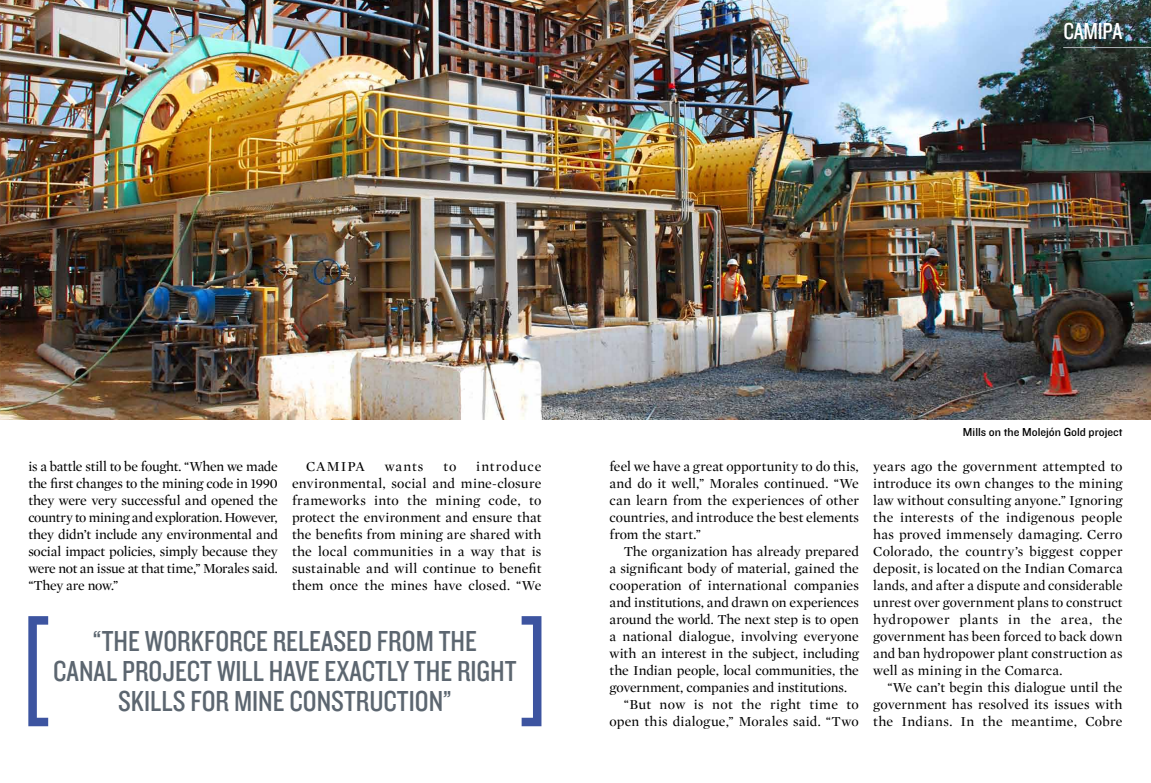
<style>
.page{position:relative;width:1151px;height:783px;background:#fff}
.page>*{position:absolute;margin:0;border:0;box-sizing:border-box;transform-origin:0 0}
.t1{font:30px/30px "Knockout HTF29 Junior Liteweight";color:#5c6670;text-align:center}
.t2{font:24px "Knockout HTF29 Junior Liteweight";letter-spacing:-.01em;color:#fff}
.t3{font:14px/17px "Mercury Display Roman";letter-spacing:.005em;color:#000;text-align:justify}
.t4{font:14px "Mercury Display Roman";letter-spacing:-.015em;color:#000}
.t5{font:14px "Mercury Display Roman";letter-spacing:.025em;color:#000}
.t6{font:12px "Knockout HTF31 Junior Middlewt";color:#000}
</style>
<div class="page">
<img style="left:0;top:0;width:1151px;height:419px">
<svg style="left:28px;top:616px;width:20px;height:110px"></svg>
<svg style="left:522px;top:616px;width:19px;height:110px"></svg>
<hr style="left:1063px;top:47px;width:88px;height:1px;background:#adb3b8">
<h2 class="t2" style="left:1063px;top:18px;width:61px">CAMIPA</h2>
<p class="t3" style="left:28px;top:457px;width:251px">is a battle still to be fought. “When we made the first changes to the mining code in 1990 they were very successful and opened the country to mining and exploration. However, they didn’t include any environmental and social impact policies, simply because they were not an issue at that time,” Morales said. “They are now.”</p>
<p class="t3" style="left:306px;top:457px;width:60px">CAMIPA</p>
<p class="t3" style="left:385px;top:457px;width:40px">wants</p>
<p class="t3" style="left:443px;top:457px;width:14px">to</p>
<p class="t3" style="left:292px;top:457px;width:251px;text-indent:184px">introduce environmental, social and mine-closure frameworks into the mining code, to protect the environment and ensure that the benefits from mining are shared with the local communities in a way that is sustainable and will continue to benefit them once the mines have closed. “We</p>
<p class="t3" style="left:609px;top:457px;width:251px">feel we have a great opportunity to do this, and do it well,” Morales continued. “We can learn from the experiences of other countries, and introduce the best elements from the start.”</p>
<p class="t3" style="left:624px;top:542px;width:237px">The organization has already prepared</p>
<p class="t3" style="left:609px;top:559px;width:251px">a significant body of material, gained the</p>
<p class="t3" style="left:609px;top:576px;width:251px">cooperation of international companies</p>
<p class="t3" style="left:609px;top:593px;width:251px">and institutions, and drawn on experiences</p>
<p class="t4" style="left:609px;top:611px;width:251px">around the world. The next step is to open</p>
<p class="t3" style="left:609px;top:627px;width:251px">a national dialogue, involving everyone</p>
<p class="t3" style="left:609px;top:644px;width:251px">with an interest in the subject, including</p>
<p class="t3" style="left:609px;top:661px;width:251px">the Indian people, local communities, the</p>
<p class="t3" style="left:609px;top:678px;width:239px">government, companies and institutions.</p>
<p class="t5" style="left:624px;top:696px;width:237px">“But now is not the right time to</p>
<p class="t3" style="left:609px;top:712px;width:251px">open this dialogue,” Morales said. “Two</p>
<h1 class="t1" style="left:53px;top:627px;width:464px">“THE WORKFORCE RELEASED FROM THE<br>CANAL PROJECT WILL HAVE EXACTLY THE RIGHT<br>SKILLS FOR MINE CONSTRUCTION”</h1>
<p class="t6" style="left:963px;top:425px;width:161px">Mills on the Molejón Gold project</p>
<p class="t3" style="left:873px;top:457px;width:251px">years ago the government attempted to introduce its own changes to the mining law without consulting anyone.” Ignoring the interests of the indigenous people has proved immensely damaging. Cerro Colorado, the country’s biggest copper deposit, is located on the Indian Comarca lands, and after a dispute and considerable unrest over government plans to construct hydropower plants in the area, the government has been forced to back down and ban hydropower plant construction as well as mining in the Comarca.</p>
<p class="t3" style="left:873px;top:678px;width:251px;text-indent:14px">“We can’t begin this dialogue until the government has resolved its issues with the Indians. In the meantime, Cobre</p>
</div>
